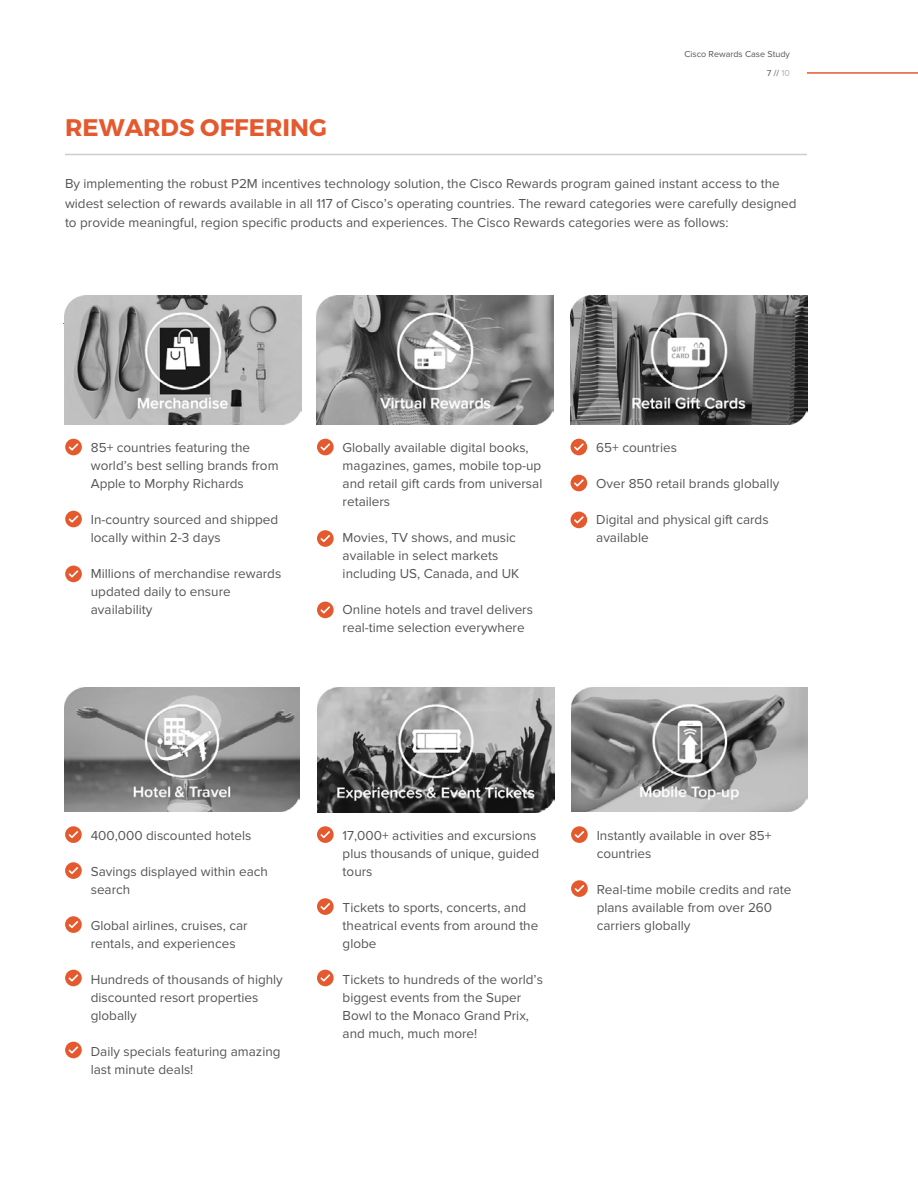
<style>
.page{position:relative;width:918px;height:1188px;background:#fff}
.page>*{position:absolute;margin:0;border:0;box-sizing:border-box;transform-origin:0 0}
.t1{font:700 24px "Montserrat";letter-spacing:.005em;color:#e5592e}
.t2{font:13.5px/18px "Proxima Nova";color:#555}
.t3{font:9px/19.5px "Proxima Nova";color:#555;text-align:right}
.s1{color:#b2b2b2}
</style>
<div class="page">
<hr style="left:807px;top:72px;width:111px;height:2px;background:#e5592e">
<hr style="left:65px;top:154px;width:742px;height:1px;background:#ccc">
<svg style="left:65px;top:439px;width:17px;height:16px"></svg>
<svg style="left:65px;top:511px;width:17px;height:16px"></svg>
<svg style="left:65px;top:566px;width:17px;height:16px"></svg>
<svg style="left:317px;top:439px;width:17px;height:16px"></svg>
<svg style="left:317px;top:530px;width:17px;height:17px"></svg>
<svg style="left:317px;top:602px;width:17px;height:16px"></svg>
<svg style="left:571px;top:439px;width:16px;height:16px"></svg>
<svg style="left:571px;top:475px;width:16px;height:16px"></svg>
<svg style="left:571px;top:512px;width:16px;height:16px"></svg>
<img style="left:64px;top:296px;width:237px;height:128px">
<img style="left:571px;top:296px;width:236px;height:128px">
<img style="left:317px;top:296px;width:237px;height:128px">
<svg style="left:65px;top:826px;width:17px;height:17px"></svg>
<svg style="left:65px;top:916px;width:17px;height:17px"></svg>
<svg style="left:65px;top:970px;width:17px;height:16px"></svg>
<svg style="left:571px;top:826px;width:17px;height:17px"></svg>
<svg style="left:571px;top:880px;width:17px;height:17px"></svg>
<svg style="left:317px;top:826px;width:17px;height:17px"></svg>
<svg style="left:317px;top:898px;width:17px;height:17px"></svg>
<svg style="left:317px;top:970px;width:17px;height:16px"></svg>
<svg style="left:65px;top:1042px;width:17px;height:16px"></svg>
<svg style="left:65px;top:862px;width:17px;height:17px"></svg>
<img style="left:571px;top:687px;width:236px;height:125px">
<img style="left:65px;top:688px;width:235px;height:124px">
<img style="left:317px;top:687px;width:237px;height:125px">
<h1 class="t1" style="left:65px;top:112px;width:264px">REWARDS OFFERING</h1>
<p class="t3" style="left:684px;top:44px;width:107px">Cisco Rewards Case Study<br>7 // <span class="s1">10</span></p>
<p class="t2" style="left:65px;top:174px;width:733px;line-height:19.5px">By implementing the robust P2M incentives technology solution, the Cisco Rewards program gained instant access to the widest selection of rewards available in all 117 of Cisco’s operating countries. The reward categories were carefully designed to provide meaningful, region specific products and experiences. The Cisco Rewards categories were as follows:</p>
<p class="t2" style="left:91px;top:439px;width:189px">85+ countries featuring the world’s best selling brands from<br>Apple to Morphy Richards</p>
<p class="t2" style="left:91px;top:511px;width:189px">In-country sourced and shipped locally within 2-3 days</p>
<p class="t2" style="left:91px;top:565px;width:192px">Millions of merchandise rewards updated daily to ensure availability</p>
<p class="t2" style="left:343px;top:439px;width:201px">Globally available digital books, magazines, games, mobile top-up and retail gift cards from universal retailers</p>
<p class="t2" style="left:343px;top:529px;width:178px">Movies, TV shows, and music available in select markets including US, Canada, and UK</p>
<p class="t2" style="left:343px;top:601px;width:192px">Online hotels and travel delivers real-time selection everywhere</p>
<p class="t2" style="left:596px;top:439px;width:82px">65+ countries</p>
<p class="t2" style="left:596px;top:475px;width:185px">Over 850 retail brands globally</p>
<p class="t2" style="left:596px;top:511px;width:174px">Digital and physical gift cards available</p>
<p class="t2" style="left:91px;top:826px;width:162px">400,000 discounted hotels</p>
<p class="t2" style="left:91px;top:862px;width:179px">Savings displayed within each search</p>
<p class="t2" style="left:91px;top:916px;width:158px">Global airlines, cruises, car rentals, and experiences</p>
<p class="t2" style="left:91px;top:970px;width:194px">Hundreds of thousands of highly discounted resort properties globally</p>
<p class="t2" style="left:91px;top:1042px;width:191px">Daily specials featuring amazing last minute deals!</p>
<p class="t2" style="left:343px;top:826px;width:198px">17,000+ activities and excursions plus thousands of unique, guided tours</p>
<p class="t2" style="left:343px;top:898px;width:197px">Tickets to sports, concerts, and theatrical events from around the globe</p>
<p class="t2" style="left:343px;top:970px;width:202px">Tickets to hundreds of the world’s biggest events from the Super<br>Bowl to the Monaco Grand Prix, and much, much more!</p>
<p class="t2" style="left:597px;top:826px;width:176px">Instantly available in over 85+ countries</p>
<p class="t2" style="left:597px;top:880px;width:196px">Real-time mobile credits and rate plans available from over 260 carriers globally</p>
</div>
